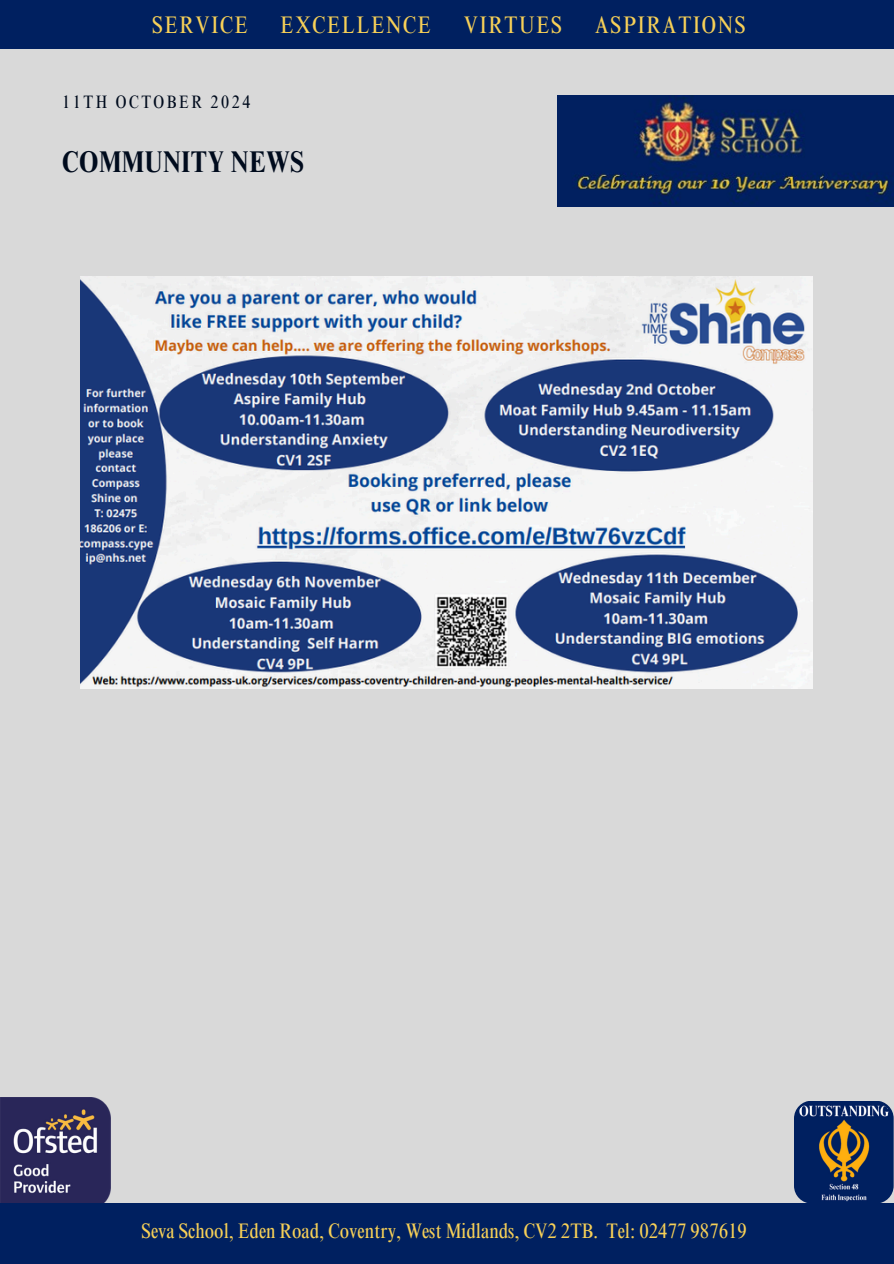
<style>
.page{position:relative;width:894px;height:1264px;background:#fff}
.page>*{position:absolute;margin:0;border:0;box-sizing:border-box;transform-origin:0 0}
.t1{font:700 condensed 30px "Times NRMT Pro";letter-spacing:.02em;color:#000b1d}
.t2{font:condensed 24px "Times NRMT Pro";letter-spacing:.07em;color:#f7d057}
.t3{font:condensed 21px "Times NRMT Pro";color:#f7d057}
.t4{font:condensed 18px "Times NRMT Pro";letter-spacing:.14em;color:#000b1d}
</style>
<div class="page">
<div style="left:0;top:0;width:893px;height:1263px;background:#d9d9d9"></div>
<div style="left:0;top:0;width:893px;height:48px;background:#002060"></div>
<img style="left:0;top:1097px;width:110px;height:106px">
<div style="left:0;top:1203px;width:893px;height:60px;background:#002060"></div>
<svg style="left:794px;top:1101px;width:99px;height:102px;background:#2f3f60"></svg>
<img style="left:557px;top:95px;width:336px;height:112px">
<img style="left:81px;top:277px;width:731px;height:411px">
<p class="t2" style="left:152px;top:16px;width:97px">SERVICE</p>
<p class="t2" style="left:280px;top:16px;width:152px">EXCELLENCE</p>
<p class="t2" style="left:463px;top:16px;width:99px">VIRTUES</p>
<p class="t2" style="left:594px;top:16px;width:152px">ASPIRATIONS</p>
<p class="t4" style="left:62px;top:95px;width:190px">11TH OCTOBER 2024</p>
<p class="t1" style="left:62px;top:150px;width:243px">COMMUNITY NEWS</p>
<p class="t3" style="left:141px;top:1222px;width:606px">Seva School, Eden Road, Coventry, West Midlands, CV2 2TB. Tel: 02477 987619</p>
</div>
